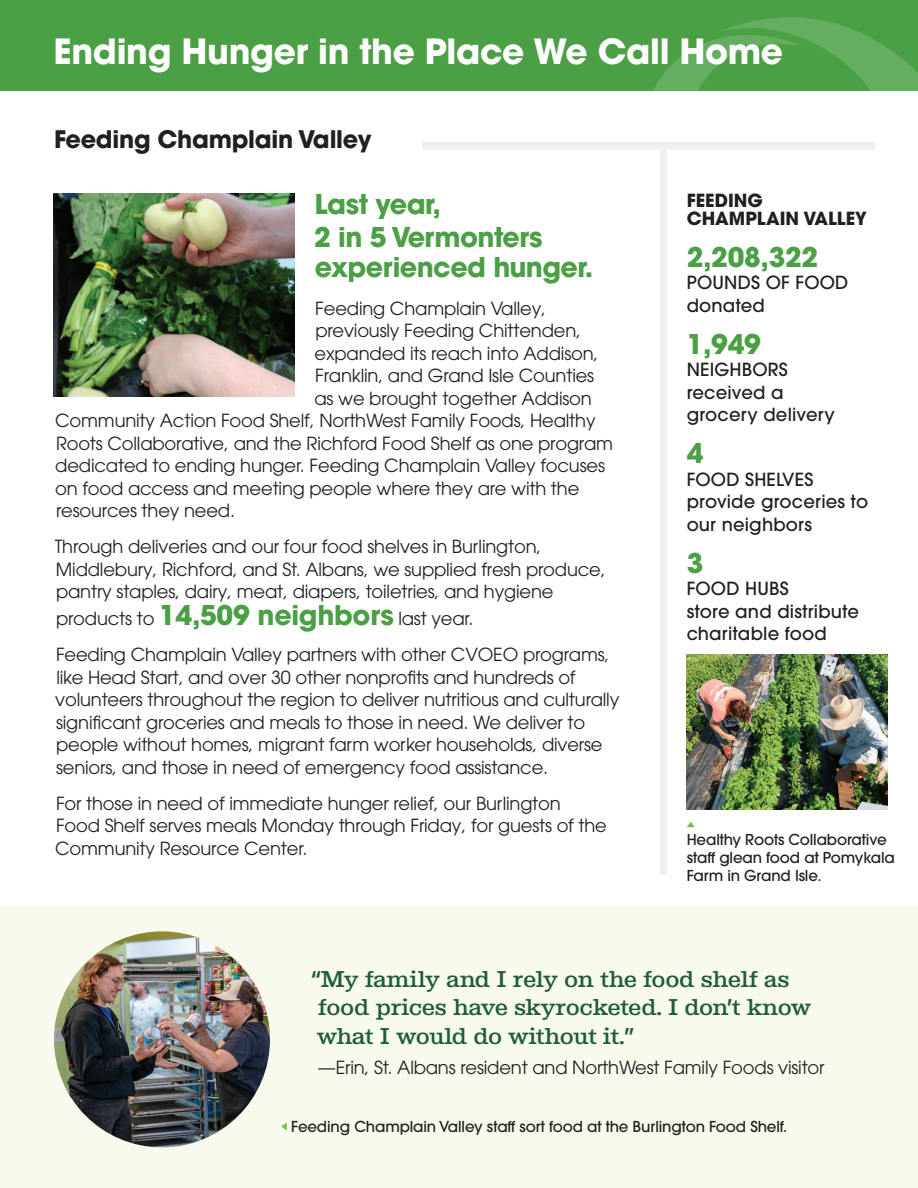
<style>
.page{position:relative;width:918px;height:1188px;background:#fff}
.page>*{position:absolute;margin:0;border:0;box-sizing:border-box;transform-origin:0 0}
.t1{font:700 34.5px "ITC Avant Garde Pro";letter-spacing:-.01em;color:#fff}
.t2{font:700 27px/33px "ITC Avant Garde Pro";letter-spacing:-.02em;color:#4b9f45}
.t3{font:500 24px/28.5px "Albiona";letter-spacing:-.03em;color:#1f5d38}
.t4{font:700 24px "ITC Avant Garde Pro";letter-spacing:-.01em;color:#231f20}
.t5{font:18px/22.5px "ITC Avant Garde Pro";letter-spacing:-.01em;color:#231f20}
.t6{font:500 18px/22.5px "ITC Avant Garde Pro";letter-spacing:.01em;color:#231f20}
.t7{font:700 18px/18px "ITC Avant Garde Pro";color:#231f20}
.t8{font:500 15px/18px "ITC Avant Garde Pro";letter-spacing:-.01em;color:#231f20}
.s1{font-weight:700;font-size:27px;color:#4b9f45}
</style>
<div class="page">
<div style="left:0;top:907px;width:918px;height:281px;background:#f8faee"></div>
<img style="left:54px;top:931px;width:216px;height:216px;border-radius:108px">
<svg style="left:281px;top:1123px;width:6px;height:8px"></svg>
<div style="left:660px;top:148px;width:7px;height:727px;background:#eeefee"></div>
<div style="left:422px;top:142px;width:453px;height:8px;background:#eeefee"></div>
<div style="left:0;top:0;width:918px;height:91px;background:#4b9f45"></div>
<svg style="left:653px;top:17px;width:265px;height:74px"></svg>
<img style="left:54px;top:194px;width:240px;height:203px">
<img style="left:687px;top:654px;width:201px;height:156px">
<svg style="left:687px;top:822px;width:8px;height:5px"></svg>
<h1 class="t1" style="left:54px;top:28px;width:731px">Ending Hunger in the Place We Call Home</h1>
<h3 class="t4" style="left:54px;top:123px;width:319px">Feeding Champlain Valley</h3>
<h2 class="t2" style="left:314px;top:187px;width:230px">Last year,<br>2 in 5 Vermonters</h2>
<h2 class="t2" style="left:315px;top:250px;width:280px">experienced hunger.</h2>
<p class="t5" style="left:315px;top:297px;width:232px">Feeding Champlain Valley,</p>
<p class="t5" style="left:315px;top:319px;width:267px">previously Feeding Chittenden,</p>
<p class="t5" style="left:315px;top:342px;width:286px">expanded its reach into Addison,</p>
<p class="t5" style="left:315px;top:364px;width:280px">Franklin, and Grand Isle Counties</p>
<p class="t5" style="left:315px;top:387px;width:279px">as we brought together Addison</p>
<p class="t5" style="left:55px;top:409px;width:542px">Community Action Food Shelf, NorthWest Family Foods, Healthy</p>
<p class="t5" style="left:56px;top:432px;width:559px">Roots Collaborative, and the Richford Food Shelf as one program</p>
<p class="t5" style="left:55px;top:454px;width:551px">dedicated to ending hunger. Feeding Champlain Valley focuses</p>
<p class="t5" style="left:55px;top:477px;width:526px">on food access and meeting people where they are with the</p>
<p class="t5" style="left:56px;top:499px;width:181px">resources they need.</p>
<p class="t5" style="left:55px;top:535px;width:552px">Through deliveries and our four food shelves in Burlington,<br>Middlebury, Richford, and St. Albans, we supplied fresh produce, pantry staples, dairy, meat, diapers, toiletries, and hygiene</p>
<p class="t5" style="left:56px;top:600px;width:555px;line-height:36px">products to <span class="s1">14,509 neighbors</span> last year.<br>Feeding Champlain Valley partners with other CVOEO programs,</p>
<p class="t5" style="left:55px;top:666px;width:566px">like Head Start, and over 30 other nonprofits and hundreds of volunteers throughout the region to deliver nutritious and culturally significant groceries and meals to those in need. We deliver to people without homes, migrant farm worker households, diverse seniors, and those in need of emergency food assistance.</p>
<p class="t5" style="left:55px;top:792px;width:553px">For those in need of immediate hunger relief, our Burlington<br>Food Shelf serves meals Monday through Friday, for guests of the<br>Community Resource Center.</p>
<p class="t7" style="left:687px;top:191px;width:182px">FEEDING<br>CHAMPLAIN VALLEY</p>
<h2 class="t2" style="left:687px;top:240px;width:133px">2,208,322</h2>
<p class="t6" style="left:687px;top:271px;width:163px">POUNDS OF FOOD donated</p>
<h2 class="t2" style="left:687px;top:327px;width:76px">1,949</h2>
<p class="t6" style="left:687px;top:358px;width:150px">NEIGHBORS received a grocery delivery</p>
<h2 class="t2" style="left:687px;top:437px;width:18px">4</h2>
<p class="t6" style="left:687px;top:468px;width:183px">FOOD SHELVES provide groceries to our neighbors</p>
<h2 class="t2" style="left:687px;top:546px;width:18px">3</h2>
<p class="t6" style="left:687px;top:577px;width:174px">FOOD HUBS<br>store and distribute charitable food</p>
<p class="t8" style="left:687px;top:830px;width:210px">Healthy Roots Collaborative staff glean food at Pomykala<br>Farm in Grand Isle.</p>
<h3 class="t3" style="left:311px;top:964px;width:502px">“My family and I rely on the food shelf as food prices have skyrocketed. I don’t know what I would do without it.”</h3>
<p class="t5" style="left:318px;top:1055px;width:508px">—Erin, St. Albans resident and NorthWest Family Foods visitor</p>
<p class="t8" style="left:291px;top:1117px;width:497px">Feeding Champlain Valley staff sort food at the Burlington Food Shelf.</p>
</div>
